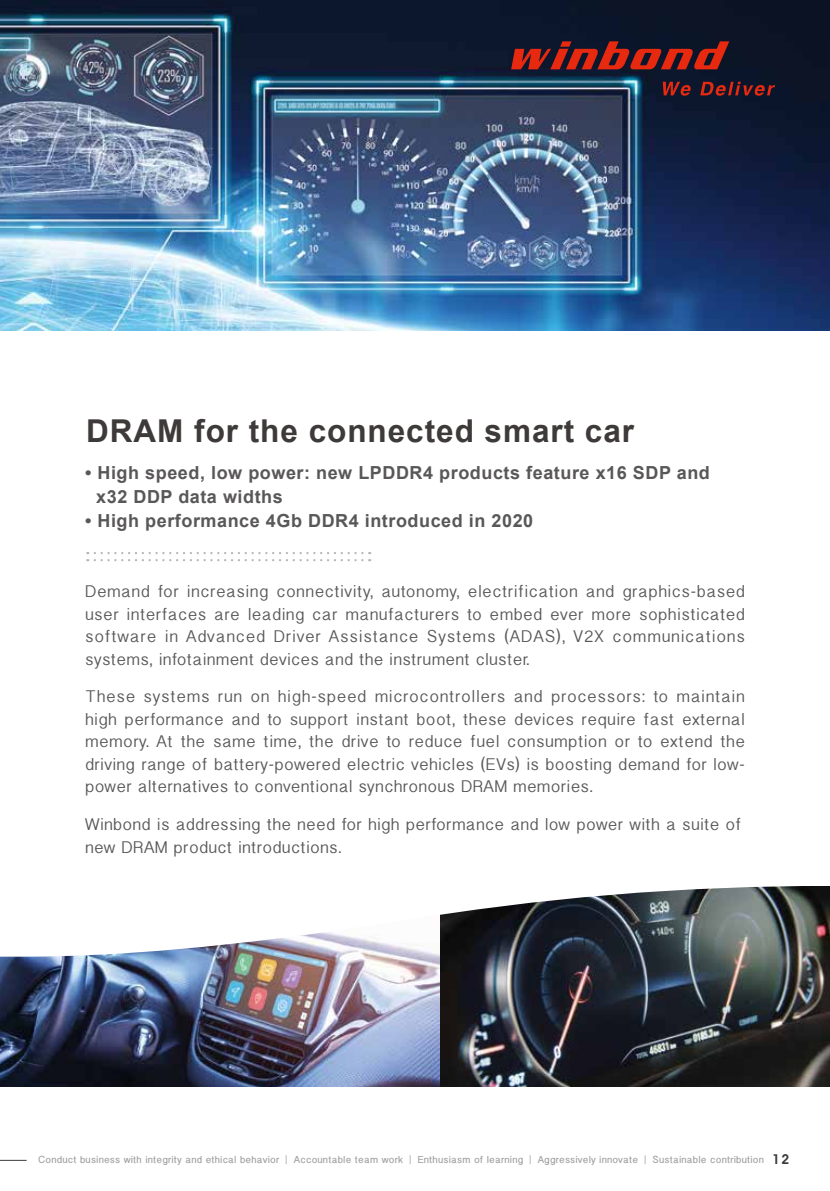
<style>
.page{position:relative;width:830px;height:1191px;background:#fff}
.page>*{position:absolute;margin:0;border:0;box-sizing:border-box;transform-origin:0 0}
.t1{font:700 31.5px "Arial";letter-spacing:.03em;color:#3e3a39}
.t2{font:700 18px/24px "Arial";letter-spacing:.03em;color:#595757}
.t3{font:15px/22.5px "Bangla Sangam MN";letter-spacing:.03em;color:#595757;text-align:justify}
.t4{font:700 9px "Bangla Sangam MN";letter-spacing:.025em;color:#9fa0a0}
.s1{font-family:"DF Hei Std W3";font-weight:400;color:#727171}
.s2{font-family:"Avant Garde IT Cby BT";font-weight:600;font-size:13.5px;color:#3e3a39}
</style>
<div class="page">
<svg style="left:0;top:1160px;width:27px;height:1px"></svg>
<img style="left:0;top:0;width:829px;height:330px">
<svg style="left:511px;top:41px;width:218px;height:28px"></svg>
<svg style="left:662px;top:82px;width:28px;height:14px"></svg>
<svg style="left:700px;top:82px;width:74px;height:14px"></svg>
<svg style="left:87px;top:552px;width:275px;height:9px"></svg>
<img style="left:1px;top:956px;width:439px;height:130px">
<img style="left:440px;top:956px;width:389px;height:130px">
<img style="left:67px;top:886px;width:762px;height:70px">
<img style="left:0;top:892px;width:1px;height:194px">
<svg style="left:0;top:892px;width:1px;height:64px"></svg>
<h1 class="t1" style="left:86px;top:410px;width:549px">DRAM for the connected smart car</h1>
<p class="t2" style="left:96px;top:461px;width:615px;text-indent:-11px">• High speed, low power: new LPDDR4 products feature x16 SDP and x32 DDP data widths</p>
<p class="t2" style="left:85px;top:509px;width:449px">• High performance 4Gb DDR4 introduced in 2020</p>
<p class="t3" style="left:85px;top:580px;width:661px">Demand for increasing connectivity, autonomy, electrification and graphics-based user interfaces are leading car manufacturers to embed ever more sophisticated software in Advanced Driver Assistance Systems (ADAS), V2X communications systems, infotainment devices and the instrument cluster.</p>
<p class="t3" style="left:85px;top:685px;width:661px">These systems run on high-speed microcontrollers and processors: to maintain high performance and to support instant boot, these devices require fast external memory. At the same time, the drive to reduce fuel consumption or to extend the driving range of battery-powered electric vehicles (EVs) is boosting demand for low&shy;power alternatives to conventional synchronous DRAM memories.</p>
<p class="t3" style="left:85px;top:813px;width:657px">Winbond is addressing the need for high performance and low power with a suite of new DRAM product introductions.</p>
<p class="t4" style="left:38px;top:1153px;width:752px">Conduct business with integrity and ethical behavior <span class="s1">｜</span> Accountable team work <span class="s1">｜</span> Enthusiasm of learning <span class="s1">｜</span> Aggressively innovate <span class="s1">｜</span> Sustainable contribution <span class="s2">12</span></p>
</div>
